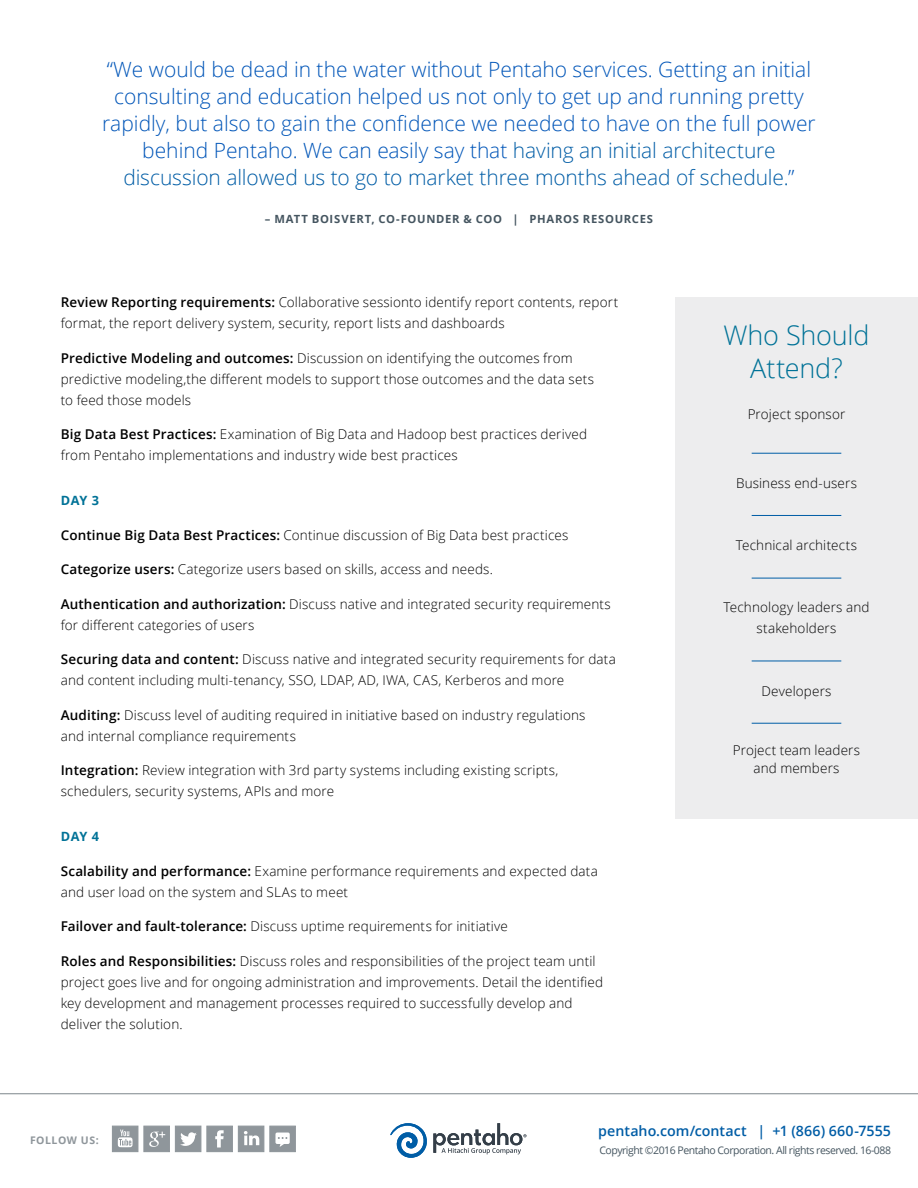
<style>
.page{position:relative;width:918px;height:1188px;background:#fff}
.page>*{position:absolute;margin:0;border:0;box-sizing:border-box;transform-origin:0 0}
.t1{font:300 27px/33px "Open Sans";letter-spacing:-.005em;color:#007297;text-align:center}
.t2{font:300 21px/27px "Open Sans";color:#0055b8;text-align:center}
.t3{font:600 14.25px "Open Sans";letter-spacing:.005em;color:#005da6}
.t4{font:300 13.5px/21px "Open Sans";letter-spacing:.01em;color:#000}
.t5{font:700 12.75px "Open Sans";letter-spacing:.025em;color:#007297}
.t6{font:700 11.25px "Open Sans";letter-spacing:.06em;color:#455560}
.t7{font:10.5px "Open Sans";letter-spacing:-.045em;color:#455560}
.t8{font:700 10.5px "Open Sans";letter-spacing:.05em;color:#8f969b}
.s1{color:#005da6}
.s2{font-weight:600}
</style>
<div class="page">
<hr style="left:0;top:1093px;width:918px;height:1px;background:#7d868c">
<div style="left:206px;top:1126px;width:27px;height:26px;background:#8f969b;border:1px solid #8f969b"></div>
<svg style="left:215px;top:1130px;width:9px;height:18px"></svg>
<div style="left:238px;top:1126px;width:26px;height:26px;background:#8f969b"></div>
<svg style="left:244px;top:1131px;width:15px;height:14px"></svg>
<div style="left:143px;top:1126px;width:27px;height:26px;background:#8f969b;border:1px solid #8f969b"></div>
<svg style="left:149px;top:1132px;width:16px;height:15px"></svg>
<div style="left:175px;top:1126px;width:26px;height:26px;background:#8f969b"></div>
<svg style="left:180px;top:1132px;width:17px;height:14px"></svg>
<div style="left:112px;top:1126px;width:26px;height:26px;background:#8f969b"></div>
<svg style="left:118px;top:1130px;width:15px;height:17px"></svg>
<svg style="left:390px;top:1123px;width:136px;height:35px"></svg>
<div style="left:269px;top:1126px;width:27px;height:26px;background:#8f969b;border:1px solid #8f969b"></div>
<svg style="left:275px;top:1133px;width:15px;height:14px"></svg>
<div style="left:675px;top:297px;width:243px;height:522px;background:#ededee"></div>
<hr style="left:752px;top:453px;width:89px;height:1px;background:#005da6">
<hr style="left:752px;top:515px;width:89px;height:1px;background:#005da6">
<hr style="left:752px;top:578px;width:89px;height:1px;background:#005da6">
<hr style="left:752px;top:661px;width:89px;height:1px;background:#005da6">
<hr style="left:752px;top:723px;width:89px;height:1px;background:#005da6">
<p class="t2" style="left:102px;top:55px;width:715px">“We would be dead in the water without Pentaho services. Getting an initial consulting and education helped us not only to get up and running pretty rapidly, but also to gain the confidence we needed to have on the full power behind Pentaho. We can easily say that <span class="s1">having an initial architecture discussion allowed us to go to market three months ahead of schedule.</span>”</p>
<p class="t6" style="left:265px;top:211px;width:390px">– MATT BOISVERT, CO-FOUNDER &amp; COO | PHAROS RESOURCES</p>
<p class="t4" style="left:61px;top:292px;width:559px"><span class="s2">Review Reporting requirements:</span> Collaborative sessionto identify report contents, report format, the report delivery system, security, report lists and dashboards</p>
<p class="t4" style="left:61px;top:347px;width:535px"><span class="s2">Predictive Modeling and outcomes:</span> Discussion on identifying the outcomes from predictive modeling,the different models to support those outcomes and the data sets to feed those models</p>
<p class="t4" style="left:61px;top:424px;width:528px"><span class="s2">Big Data Best Practices:</span> Examination of Big Data and Hadoop best practices derived from Pentaho implementations and industry wide best practices</p>
<p class="t5" style="left:61px;top:492px;width:40px">DAY 3</p>
<p class="t4" style="left:61px;top:524px;width:509px"><span class="s2">Continue Big Data Best Practices:</span> Continue discussion of Big Data best practices</p>
<p class="t4" style="left:61px;top:559px;width:434px"><span class="s2">Categorize users:</span> Categorize users based on skills, access and needs.</p>
<p class="t4" style="left:61px;top:593px;width:552px"><span class="s2">Authentication and authorization:</span> Discuss native and integrated security requirements for different categories of users</p>
<p class="t4" style="left:61px;top:649px;width:557px"><span class="s2">Securing data and content:</span> Discuss native and integrated security requirements for data and content including multi-tenancy, SSO, LDAP, AD, IWA, CAS, Kerberos and more</p>
<p class="t4" style="left:61px;top:704px;width:526px"><span class="s2">Auditing:</span> Discuss level of auditing required in initiative based on industry regulations and internal compliance requirements</p>
<p class="t4" style="left:61px;top:760px;width:499px"><span class="s2">Integration:</span> Review integration with 3rd party systems including existing scripts, schedulers, security systems, APIs and more</p>
<p class="t5" style="left:61px;top:828px;width:40px">DAY 4</p>
<p class="t4" style="left:61px;top:860px;width:539px"><span class="s2">Scalability and performance:</span> Examine performance requirements and expected data and user load on the system and SLAs to meet</p>
<p class="t4" style="left:61px;top:916px;width:449px"><span class="s2">Failover and fault-tolerance:</span> Discuss uptime requirements for initiative</p>
<p class="t4" style="left:61px;top:950px;width:544px"><span class="s2">Roles and Responsibilities:</span> Discuss roles and responsibilities of the project team until project goes live and for ongoing administration and improvements. Detail the identified key development and management processes required to successfully develop and deliver the solution.</p>
<h1 class="t1" style="left:723px;top:318px;width:148px">Who Should<br>Attend?</h1>
<p class="t4" style="left:748px;top:403px;width:99px">Project sponsor</p>
<p class="t4" style="left:736px;top:472px;width:123px">Business end-users</p>
<p class="t4" style="left:736px;top:534px;width:123px">Technical architects</p>
<p class="t4" style="left:723px;top:597px;width:148px;text-align:center">Technology leaders and stakeholders</p>
<p class="t4" style="left:761px;top:680px;width:72px">Developers</p>
<p class="t4" style="left:733px;top:741px;width:129px;line-height:18px;text-align:center">Project team leaders and members</p>
<p class="t8" style="left:30px;top:1133px;width:70px">FOLLOW US:</p>
<p class="t3" style="left:598px;top:1122px;width:294px">pentaho.com/contact | +1 (866) 660-7555</p>
<p class="t7" style="left:599px;top:1143px;width:293px">Copyright ©2016 Pentaho Corporation. All rights reserved. 16-088</p>
</div>
